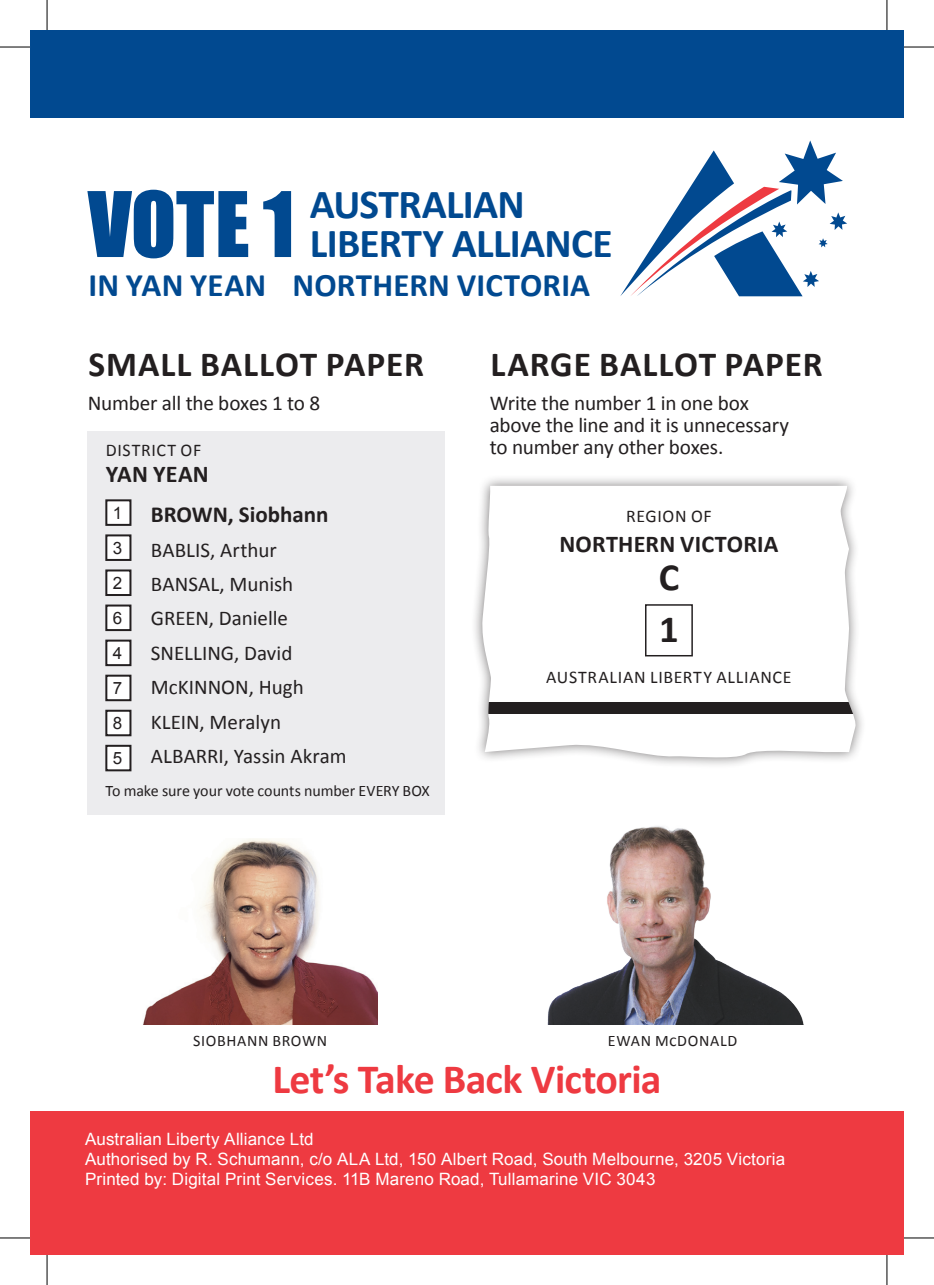
<style>
.page{position:relative;width:934px;height:1285px;background:#fff}
.page>*{position:absolute;margin:0;border:0;box-sizing:border-box;transform-origin:0 0}
.t1{font:83.4px "Impact";color:#014990}
.t2{font:700 41.8px "Calibri";letter-spacing:-.02em;color:#ee3a41}
.t3{font:700 41.4px/39px "Calibri";letter-spacing:-.02em;color:#014990}
.t4{font:700 38.6px "Calibri";color:#231f20}
.t5{font:700 35.4px "Calibri";letter-spacing:.025em;color:#231f20}
.t6{font:700 33px "Calibri";letter-spacing:.005em;color:#014990}
.t7{font:700 24.2px "Calibri";letter-spacing:.01em;color:#231f20}
.t8{font:700 23px "Calibri";color:#231f20}
.t9{font:21.2px/22.4px "Calibri";letter-spacing:-.01em;color:#231f20}
.t10{font:21px "Calibri";color:#231f20}
.t11{font:17.8px "Calibri";letter-spacing:.04em;color:#231f20}
.t12{font:17px "Arial";letter-spacing:.01em;color:#fff}
.t13{font:17px "Arial";color:#231f20}
.t14{font:16px "Calibri";color:#231f20}
.t15{font:16px "Calibri";letter-spacing:.04em;color:#231f20}
.t16{font:16px "Calibri";letter-spacing:.045em;color:#231f20}
</style>
<div class="page">
<div style="left:30px;top:30px;width:873px;height:87px;background:#014990"></div>
<div style="left:30px;top:1111px;width:873px;height:144px;background:#ee3a41"></div>
<div style="left:87px;top:431px;width:357px;height:383px;background:#ececee"></div>
<div style="left:106px;top:500px;width:24px;height:25px;background:#fff"></div>
<div style="left:105px;top:499px;width:26px;height:27px;border:2px solid #231f20"></div>
<div style="left:106px;top:535px;width:24px;height:25px;background:#fff"></div>
<div style="left:105px;top:534px;width:26px;height:27px;border:2px solid #231f20"></div>
<div style="left:106px;top:570px;width:24px;height:25px;background:#fff"></div>
<div style="left:105px;top:569px;width:26px;height:27px;border:2px solid #231f20"></div>
<div style="left:106px;top:605px;width:24px;height:25px;background:#fff"></div>
<div style="left:105px;top:604px;width:26px;height:27px;border:2px solid #231f20"></div>
<div style="left:106px;top:640px;width:24px;height:25px;background:#fff"></div>
<div style="left:105px;top:639px;width:26px;height:27px;border:2px solid #231f20"></div>
<div style="left:106px;top:675px;width:24px;height:25px;background:#fff"></div>
<div style="left:105px;top:674px;width:26px;height:27px;border:2px solid #231f20"></div>
<img style="left:143px;top:838px;width:234px;height:186px">
<img style="left:547px;top:826px;width:257px;height:198px">
<div style="left:471px;top:474px;width:395px;height:295px;background:#231f20;opacity:.58"></div>
<svg style="left:480px;top:486px;width:377px;height:274px"></svg>
<div style="left:487px;top:702px;width:370px;height:11px;background:#231f20"></div>
<div style="left:645px;top:605px;width:46px;height:51px;background:#fff"></div>
<div style="left:644px;top:604px;width:48px;height:52px;border:1px solid #231f20"></div>
<div style="left:106px;top:711px;width:24px;height:24px;background:#fff"></div>
<div style="left:105px;top:710px;width:26px;height:26px;border:2px solid #231f20"></div>
<div style="left:106px;top:746px;width:24px;height:24px;background:#fff"></div>
<div style="left:105px;top:745px;width:26px;height:26px;border:2px solid #231f20"></div>
<svg style="left:620px;top:140px;width:226px;height:156px"></svg>
<hr style="left:0;top:47px;width:30px;height:1px;background:#000">
<hr style="left:903px;top:47px;width:30px;height:1px;background:#000">
<hr style="left:0;top:1237px;width:30px;height:1px;background:#000">
<hr style="left:903px;top:1237px;width:30px;height:1px;background:#000">
<hr style="left:47px;top:0;width:1px;height:30px;background:#000">
<hr style="left:47px;top:1255px;width:1px;height:30px;background:#000">
<hr style="left:886px;top:0;width:1px;height:30px;background:#000">
<hr style="left:886px;top:1255px;width:1px;height:30px;background:#000">
<p class="t1" style="left:88px;top:160px;width:208px">VOTE 1</p>
<p class="t3" style="left:310px;top:183px;width:304px">AUSTRALIAN<br>LIBERTY ALLIANCE</p>
<p class="t6" style="left:88px;top:265px;width:503px">IN YAN YEAN NORTHERN VICTORIA</p>
<p class="t5" style="left:88px;top:342px;width:337px">SMALL BALLOT PAPER</p>
<p class="t9" style="left:88px;top:391px;width:234px">Number all the boxes 1 to 8</p>
<p class="t11" style="left:106px;top:439px;width:97px">DISTRICT OF</p>
<p class="t7" style="left:106px;top:458px;width:104px">YAN YEAN</p>
<p class="t13" style="left:113px;top:502px;width:11px">1</p>
<p class="t8" style="left:151px;top:500px;width:179px">BROWN, Siobhann</p>
<p class="t10" style="left:151px;top:536px;width:127px">BABLIS, Arthur</p>
<p class="t10" style="left:151px;top:571px;width:144px">BANSAL, Munish</p>
<p class="t10" style="left:151px;top:605px;width:139px">GREEN, Danielle</p>
<p class="t10" style="left:151px;top:639px;width:143px">SNELLING, David</p>
<p class="t10" style="left:151px;top:674px;width:154px">McKINNON, Hugh</p>
<p class="t10" style="left:151px;top:708px;width:132px">KLEIN, Meralyn</p>
<p class="t10" style="left:151px;top:743px;width:197px">ALBARRI, Yassin Akram</p>
<p class="t13" style="left:113px;top:537px;width:11px">3</p>
<p class="t13" style="left:113px;top:572px;width:11px">2</p>
<p class="t13" style="left:113px;top:607px;width:11px">6</p>
<p class="t13" style="left:113px;top:642px;width:11px">4</p>
<p class="t13" style="left:113px;top:677px;width:11px">7</p>
<p class="t13" style="left:113px;top:712px;width:11px">8</p>
<p class="t13" style="left:113px;top:747px;width:11px">5</p>
<p class="t14" style="left:105px;top:780px;width:326px">To make sure your vote counts number EVERY BOX</p>
<p class="t5" style="left:490px;top:342px;width:333px">LARGE BALLOT PAPER</p>
<p class="t9" style="left:489px;top:391px;width:301px">Write the number 1 in one box above the line and it is unnecessary to number any other boxes.</p>
<p class="t11" style="left:626px;top:505px;width:87px">REGION OF</p>
<p class="t7" style="left:559px;top:529px;width:220px">NORTHERN VICTORIA</p>
<p class="t4" style="left:658px;top:553px;width:22px">C</p>
<p class="t4" style="left:658px;top:605px;width:21px">1</p>
<p class="t11" style="left:546px;top:665px;width:247px">AUSTRALIAN LIBERTY ALLIANCE</p>
<p class="t15" style="left:193px;top:1030px;width:135px">SIOBHANN BROWN</p>
<p class="t16" style="left:607px;top:1030px;width:131px">EWAN McDONALD</p>
<p class="t2" style="left:272px;top:1053px;width:390px">Let’s Take Back Victoria</p>
<p class="t12" style="left:85px;top:1128px;width:230px">Australian Liberty Alliance Ltd</p>
<p class="t12" style="left:85px;top:1148px;width:701px">Authorised by R. Schumann, c/o ALA Ltd, 150 Albert Road, South Melbourne, 3205 Victoria</p>
<p class="t12" style="left:85px;top:1168px;width:571px">Printed by: Digital Print Services. 11B Mareno Road, Tullamarine VIC 3043</p>
</div>
